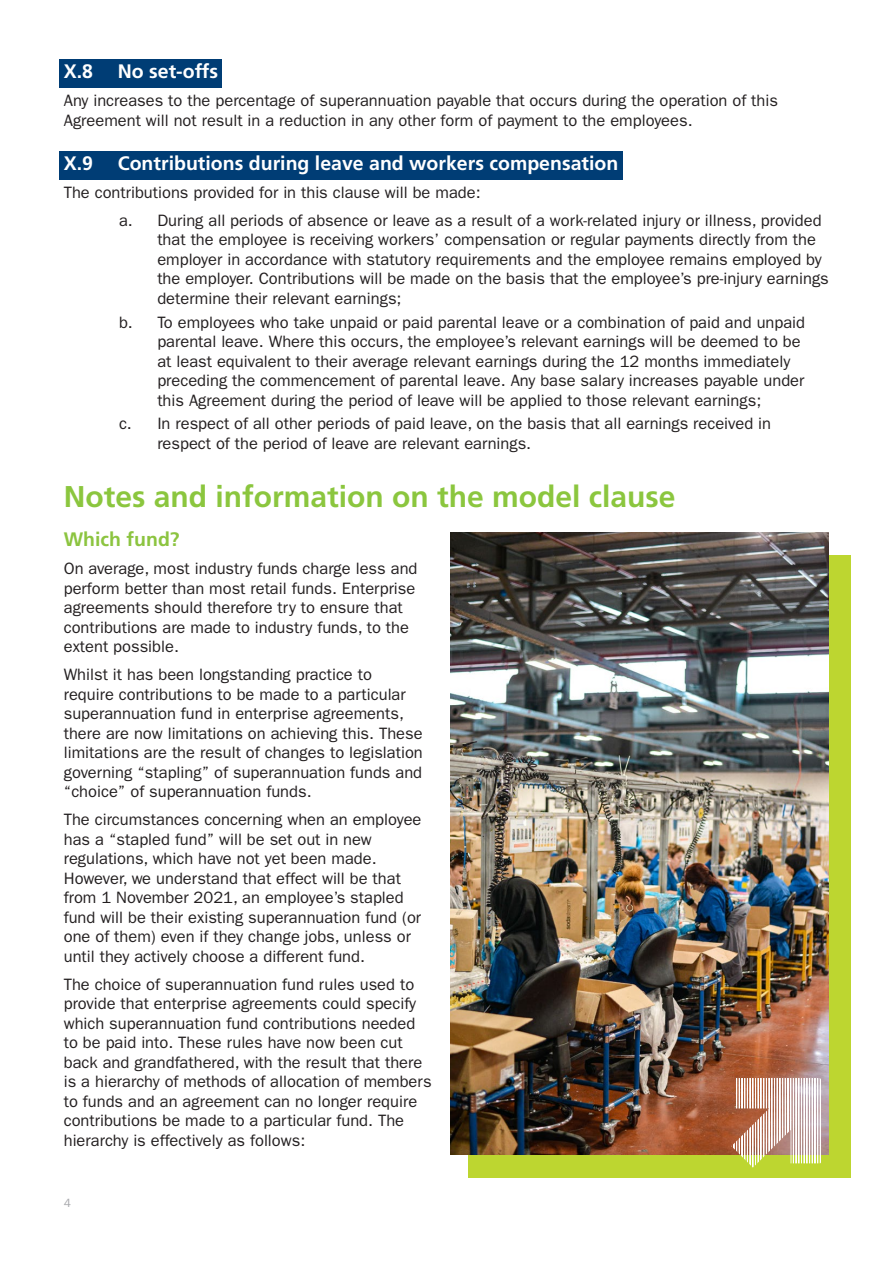
<style>
.page{position:relative;width:893px;height:1263px;background:#fff}
.page>*{position:absolute;margin:0;border:0;box-sizing:border-box;transform-origin:0 0}
.heading_1{font:700 30px "Frutiger LT Std";color:#8bc63e}
.Subheading{font:700 19.5px "Frutiger LT Std";color:#fff}
.Subheading_2{font:700 19.5px "Frutiger LT Std";color:#8cc440}
.t1{font:16.5px/19.5px "ITC Franklin Gothic Std";color:#231f20}
.t2{font:12px "ITC Franklin Gothic Std";color:#a8a9ad}
</style>
<div class="page">
<div style="left:468px;top:555px;width:382px;height:623px;background:#bdd630"></div>
<div style="left:60px;top:60px;width:162px;height:28px;background:#003d75"></div>
<div style="left:60px;top:151px;width:563px;height:28px;background:#003d75"></div>
<img style="left:451px;top:532px;width:377px;height:622px">
<svg style="left:731px;top:1078px;width:90px;height:90px;background:#d1b89c"></svg>
<p class="Subheading" style="left:64px;top:60px;width:31px">X.8</p>
<p class="Subheading" style="left:118px;top:60px;width:102px">No set-offs</p>
<p class="t1" style="left:64px;top:91px;width:716px">Any increases to the percentage of superannuation payable that occurs during the operation of this<br>Agreement will not result in a reduction in any other form of payment to the employees.</p>
<p class="Subheading" style="left:64px;top:152px;width:31px">X.9</p>
<p class="Subheading" style="left:118px;top:152px;width:502px">Contributions during leave and workers compensation</p>
<p class="t1" style="left:64px;top:183px;width:418px">The contributions provided for in this clause will be made:</p>
<p class="t1" style="left:157px;top:211px;width:673px;text-indent:-38px">a. During all periods of absence or leave as a result of a work-related injury or illness, provided that the employee is receiving workers’ compensation or regular payments directly from the employer in accordance with statutory requirements and the employee remains employed by the employer. Contributions will be made on the basis that the employee’s pre-injury earnings determine their relevant earnings;</p>
<p class="t1" style="left:157px;top:312px;width:649px;text-indent:-38px">b. To employees who take unpaid or paid parental leave or a combination of paid and unpaid parental leave. Where this occurs, the employee’s relevant earnings will be deemed to be at least equivalent to their average relevant earnings during the 12 months immediately preceding the commencement of parental leave. Any base salary increases payable under this Agreement during the period of leave will be applied to those relevant earnings;</p>
<p class="t1" style="left:157px;top:414px;width:615px;text-indent:-38px">c. In respect of all other periods of paid leave, on the basis that all earnings received in respect of the period of leave are relevant earnings.</p>
<p class="heading_1" style="left:64px;top:479px;width:613px">Notes and information on the model clause</p>
<p class="Subheading_2" style="left:64px;top:528px;width:117px">Which fund?</p>
<p class="t1" style="left:64px;top:559px;width:355px">On average, most industry funds charge less and perform better than most retail funds. Enterprise agreements should therefore try to ensure that contributions are made to industry funds, to the extent possible.</p>
<p class="t1" style="left:64px;top:665px;width:361px">Whilst it has been longstanding practice to require contributions to be made to a particular superannuation fund in enterprise agreements, there are now limitations on achieving this. These limitations are the result of changes to legislation governing “stapling” of superannuation funds and “choice” of superannuation funds.</p>
<p class="t1" style="left:64px;top:810px;width:359px">The circumstances concerning when an employee has a “stapled fund” will be set out in new regulations, which have not yet been made.<br>However, we understand that effect will be that from 1 November 2021, an employee’s stapled fund will be their existing superannuation fund (or one of them) even if they change jobs, unless or until they actively choose a different fund.</p>
<p class="t1" style="left:64px;top:974px;width:369px">The choice of superannuation fund rules used to provide that enterprise agreements could specify which superannuation fund contributions needed to be paid into. These rules have now been cut back and grandfathered, with the result that there is a hierarchy of methods of allocation of members to funds and an agreement can no longer require contributions be made to a particular fund. The hierarchy is effectively as follows:</p>
<p class="t2" style="left:64px;top:1196px;width:9px">4</p>
</div>
